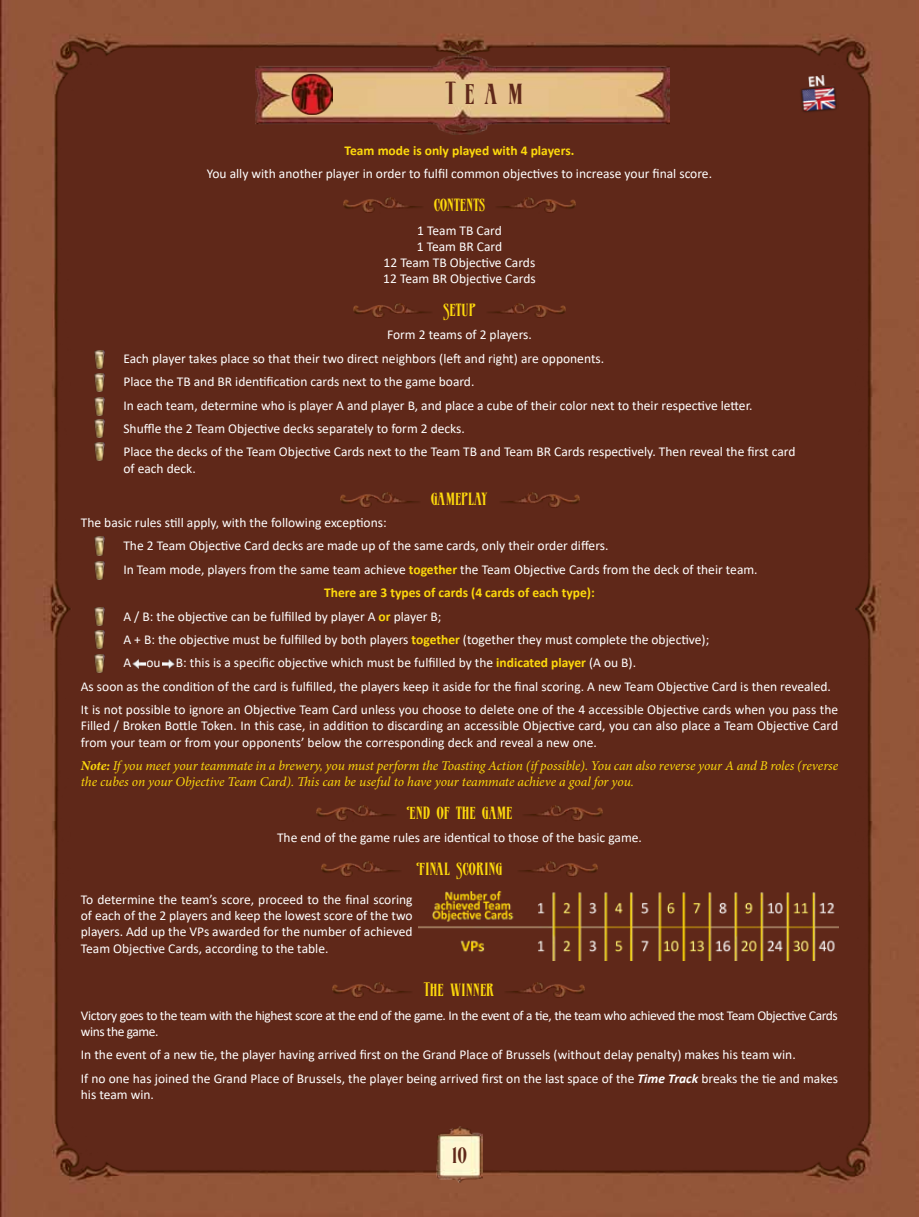
<style>
.page{position:relative;width:919px;height:1217px;background:#fff}
.page>*{position:absolute;margin:0;border:0;box-sizing:border-box;transform-origin:0 0}
.t1{font:27px "Verve";color:#5f2819}
.t2{font:21px "Verve";color:#5f2819}
.t3{font:16.5px "Verve";color:#fdd90c}
.t4{font:13.5px/16.2px "Calibri";color:#fff}
.t5{font:italic 13.5px/16.2px "Minion Pro";letter-spacing:-.005em;color:#fdd90c}
.t6{font:13.5px/16.2px "Calibri";letter-spacing:-.03em;color:#fff}
.t7{font:700 13.5px "Calibri";color:#fdd90c}
.s1{font-weight:700;color:#fdd90c}
.s2{font-weight:700}
.s3{font-weight:700;font-style:italic}
</style>
<div class="page">
<img style="left:0;top:0;width:918px;height:1216px">
<img style="left:437px;top:1125px;width:45px;height:56px">
<img style="left:255px;top:54px;width:414px;height:80px">
<img style="left:291px;top:73px;width:42px;height:42px">
<img style="left:418px;top:890px;width:420px;height:69px">
<img style="left:343px;top:196px;width:80px;height:18px">
<img style="left:495px;top:196px;width:80px;height:18px">
<img style="left:353px;top:301px;width:80px;height:18px">
<img style="left:486px;top:301px;width:79px;height:18px">
<img style="left:340px;top:490px;width:80px;height:18px">
<img style="left:500px;top:490px;width:79px;height:18px">
<img style="left:316px;top:803px;width:80px;height:18px">
<img style="left:523px;top:803px;width:79px;height:18px">
<img style="left:322px;top:859px;width:79px;height:18px">
<img style="left:517px;top:859px;width:80px;height:18px">
<img style="left:332px;top:980px;width:80px;height:18px">
<img style="left:504px;top:980px;width:80px;height:18px">
<svg style="left:133px;top:659px;width:12px;height:9px"></svg>
<svg style="left:162px;top:659px;width:12px;height:9px"></svg>
<img style="left:95px;top:350px;width:10px;height:18px">
<img style="left:95px;top:374px;width:10px;height:18px">
<img style="left:95px;top:397px;width:10px;height:18px">
<img style="left:95px;top:419px;width:10px;height:18px">
<img style="left:95px;top:442px;width:10px;height:18px">
<img style="left:95px;top:537px;width:10px;height:18px">
<img style="left:95px;top:561px;width:10px;height:18px">
<img style="left:95px;top:607px;width:10px;height:18px">
<img style="left:95px;top:630px;width:10px;height:18px">
<img style="left:95px;top:654px;width:10px;height:18px">
<img style="left:798px;top:75px;width:40px;height:38px">
<hr style="left:918px;top:0;width:1px;height:1216px;background:#5f2819">
<h1 class="t1" style="left:446px;top:77px;width:78px">TEAM</h1>
<p class="t7" style="left:344px;top:141px;width:231px">Team mode is only played with 4 players.</p>
<p class="t4" style="left:207px;top:165px;width:506px">You ally with another player in order to fulfil common objectives to increase your final score.</p>
<p class="t3" style="left:433px;top:194px;width:53px">CONTENTS</p>
<p class="t4" style="left:383px;top:221px;width:154px;text-align:center">1 Team TB Card<br>1 Team BR Card<br>12 Team TB Objective Cards<br>12 Team BR Objective Cards</p>
<p class="t3" style="left:443px;top:299px;width:34px">SETUP</p>
<p class="t4" style="left:387px;top:326px;width:146px">Form 2 teams of 2 players.</p>
<p class="t4" style="left:96px;top:350px;width:509px">• Each player takes place so that their two direct neighbors (left and right) are opponents.</p>
<p class="t4" style="left:96px;top:373px;width:379px">• Place the TB and BR identification cards next to the game board.</p>
<p class="t4" style="left:96px;top:396px;width:657px">• In each team, determine who is player A and player B, and place a cube of their color next to their respective letter.</p>
<p class="t4" style="left:96px;top:420px;width:370px">• Shuffle the 2 Team Objective decks separately to form 2 decks.</p>
<p class="t4" style="left:123px;top:443px;width:673px;text-indent:-27px">• Place the decks of the Team Objective Cards next to the Team TB and Team BR Cards respectively. Then reveal the first card of each deck.</p>
<p class="t3" style="left:431px;top:488px;width:59px">GAMEPLAY</p>
<p class="t4" style="left:81px;top:514px;width:307px">The basic rules still apply, with the following exceptions:</p>
<p class="t4" style="left:96px;top:537px;width:513px">• The 2 Team Objective Card decks are made up of the same cards, only their order differs.</p>
<p class="t4" style="left:324px;top:557px;width:435px;line-height:23.4px;text-indent:-228px">• In Team mode, players from the same team achieve <span class="s1">together</span> the Team Objective Cards from the deck of their team.<br><span class="s1">There are 3 types of cards (4 cards of each type):</span></p>
<p class="t4" style="left:96px;top:607px;width:347px">• A / B: the objective can be fulfilled by player A <span class="s1">or</span> player B;</p>
<p class="t4" style="left:96px;top:631px;width:614px">• A + B: the objective must be fulfilled by both players <span class="s1">together</span> (together they must complete the objective);</p>
<p class="t4" style="left:81px;top:650px;width:758px;line-height:23.4px;text-indent:16px">• A ou B: this is a specific objective which must be fulfilled by the <span class="s1">indicated player</span> (A ou B).<br>As soon as the condition of the card is fulfilled, the players keep it aside for the final scoring. A new Team Objective Card is then revealed.<br>It is not possible to ignore an Objective Team Card unless you choose to delete one of the 4 accessible Objective cards when you pass the</p>
<p class="t4" style="left:81px;top:717px;width:758px">Filled / Broken Bottle Token. In this case, in addition to discarding an accessible Objective card, you can also place a Team Objective Card from your team or from your opponents’ below the corresponding deck and reveal a new one.</p>
<p class="t5" style="left:81px;top:757px;width:758px"><span class="s2">Note:</span> If you meet your teammate in a brewery, you must perform the Toasting Action (if possible). You can also reverse your A and B roles (reverse the cubes on your Objective Team Card). This can be useful to have your teammate achieve a goal for you.</p>
<p class="t3" style="left:406px;top:802px;width:107px">END OF THE GAME</p>
<p class="t4" style="left:277px;top:829px;width:366px">The end of the game rules are identical to those of the basic game.</p>
<p class="t3" style="left:416px;top:858px;width:88px">FINAL SCORING</p>
<p class="t4" style="left:81px;top:890px;width:333px;text-align:justify">To determine the team’s score, proceed to the final scoring of each of the 2 players and keep the lowest score of the two players. Add up the VPs awarded for the number of achieved Team Objective Cards, according to the table.</p>
<p class="t3" style="left:424px;top:979px;width:72px">THE WINNER</p>
<p class="t6" style="left:81px;top:1006px;width:758px">Victory goes to the team with the highest score at the end of the game. In the event of a tie, the team who achieved the most Team Objective Cards wins the game.</p>
<p class="t4" style="left:81px;top:1042px;width:758px;line-height:23.4px">In the event of a new tie, the player having arrived first on the Grand Place of Brussels (without delay penalty) makes his team win.<br>If no one has joined the Grand Place of Brussels, the player being arrived first on the last space of the <span class="s3">Time Track</span> breaks the tie and makes</p>
<p class="t4" style="left:81px;top:1085px;width:75px">his team win.</p>
<h2 class="t2" style="left:452px;top:1141px;width:17px">10</h2>
</div>
